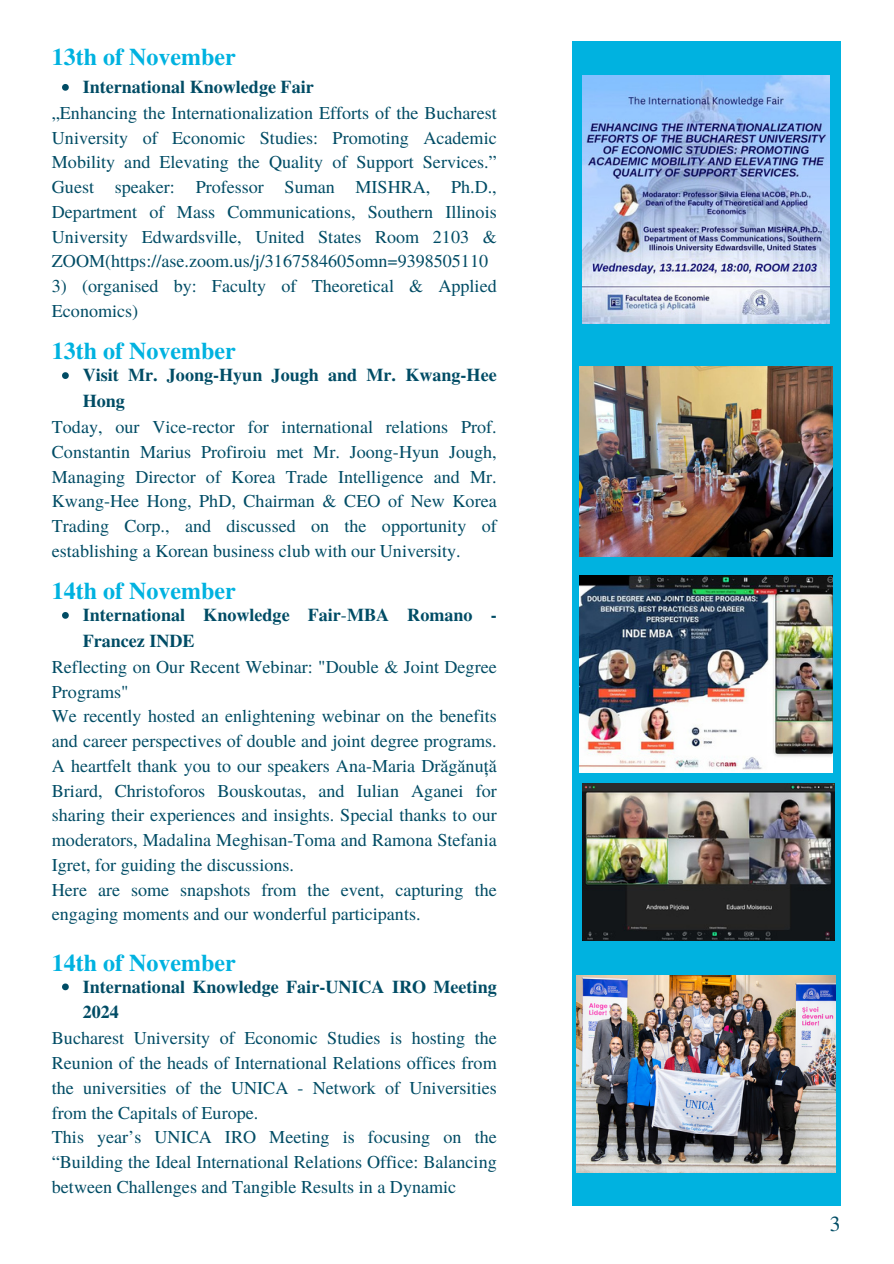
<style>
.page{position:relative;width:894px;height:1264px;background:#fff}
.page>*{position:absolute;margin:0;border:0;box-sizing:border-box;transform-origin:0 0}
.t1{font:700 24px "Te X Gyre Termes";color:#00b2e0}
.t2{font:21.45px "Te X Gyre Termes";color:#004c65}
.t3{font:18.15px/24.8px "Te X Gyre Termes";color:#004c65;text-align:justify}
.t4{font:700 18.15px/25.8px "Te X Gyre Termes";color:#004c65}
.s1{font-weight:400}
</style>
<div class="page">
<div style="left:571px;top:41px;width:269px;height:1164px;background:#00b2e0"></div>
<img style="left:582px;top:76px;width:247px;height:247px">
<img style="left:579px;top:366px;width:253px;height:190px">
<img style="left:579px;top:575px;width:253px;height:197px">
<img style="left:582px;top:783px;width:252px;height:157px">
<svg style="left:62px;top:84px;width:7px;height:7px"></svg>
<svg style="left:62px;top:372px;width:7px;height:7px"></svg>
<svg style="left:62px;top:612px;width:7px;height:6px"></svg>
<svg style="left:62px;top:983px;width:7px;height:7px"></svg>
<img style="left:576px;top:975px;width:259px;height:197px">
<p class="t1" style="left:52px;top:38px;width:185px">13th of November</p>
<h1 class="t4" style="left:83px;top:73px;width:232px">International Knowledge Fair</h1>
<p class="t3" style="left:52px;top:99px;width:446px">„Enhancing the Internationalization Efforts of the Bucharest University of Economic Studies: Promoting Academic Mobility and Elevating the Quality of Support Services.” Guest speaker: Professor Suman MISHRA, Ph.D., Department of Mass Communications, Southern Illinois University Edwardsville, United States Room 2103 &amp; ZOOM(https://ase.zoom.us/j/3167584605omn=9398505110</p>
<p class="t3" style="left:52px;top:273px;width:446px">3) (organised by: Faculty of Theoretical &amp; Applied<br>Economics)</p>
<h1 class="t1" style="left:52px;top:332px;width:185px">13th of November</h1>
<p class="t4" style="left:83px;top:361px;width:415px">Visit Mr. Joong-Hyun Jough and Mr. Kwang-Hee<br>Hong</p>
<p class="t3" style="left:52px;top:413px;width:446px">Today, our Vice-rector for international relations Prof.<br>Constantin Marius Profiroiu met Mr. Joong-Hyun Jough, Managing Director of Korea Trade Intelligence and Mr.<br>Kwang-Hee Hong, PhD, Chairman &amp; CEO of New Korea Trading Corp., and discussed on the opportunity of establishing a Korean business club with our University.</p>
<h1 class="t1" style="left:52px;top:572px;width:185px">14th of November</h1>
<p class="t4" style="left:83px;top:601px;width:415px">International Knowledge Fair<span class="s1">-</span>MBA Romano -<br>Francez INDE</p>
<p class="t3" style="left:52px;top:653px;width:446px">Reflecting on Our Recent Webinar: "Double &amp; Joint Degree<br>Programs"</p>
<p class="t3" style="left:52px;top:703px;width:446px">We recently hosted an enlightening webinar on the benefits and career perspectives of double and joint degree programs.<br>A heartfelt thank you to our speakers Ana-Maria Drăgănuță Briard, Christoforos Bouskoutas, and Iulian Aganei for sharing their experiences and insights. Special thanks to our moderators, Madalina Meghisan-Toma and Ramona Stefania Igret, for guiding the discussions.</p>
<p class="t3" style="left:52px;top:876px;width:446px">Here are some snapshots from the event, capturing the engaging moments and our wonderful participants.</p>
<h1 class="t1" style="left:52px;top:943px;width:185px">14th of November</h1>
<p class="t4" style="left:83px;top:972px;width:415px">International Knowledge Fair-UNICA IRO Meeting<br>2024</p>
<p class="t3" style="left:52px;top:1024px;width:446px">Bucharest University of Economic Studies is hosting the Reunion of the heads of International Relations offices from the universities of the UNICA - Network of Universities from the Capitals of Europe.</p>
<p class="t3" style="left:52px;top:1123px;width:446px">This year’s UNICA IRO Meeting is focusing on the “Building the Ideal International Relations Office: Balancing between Challenges and Tangible Results in a Dynamic</p>
<p class="t2" style="left:829px;top:1207px;width:12px">3</p>
</div>
